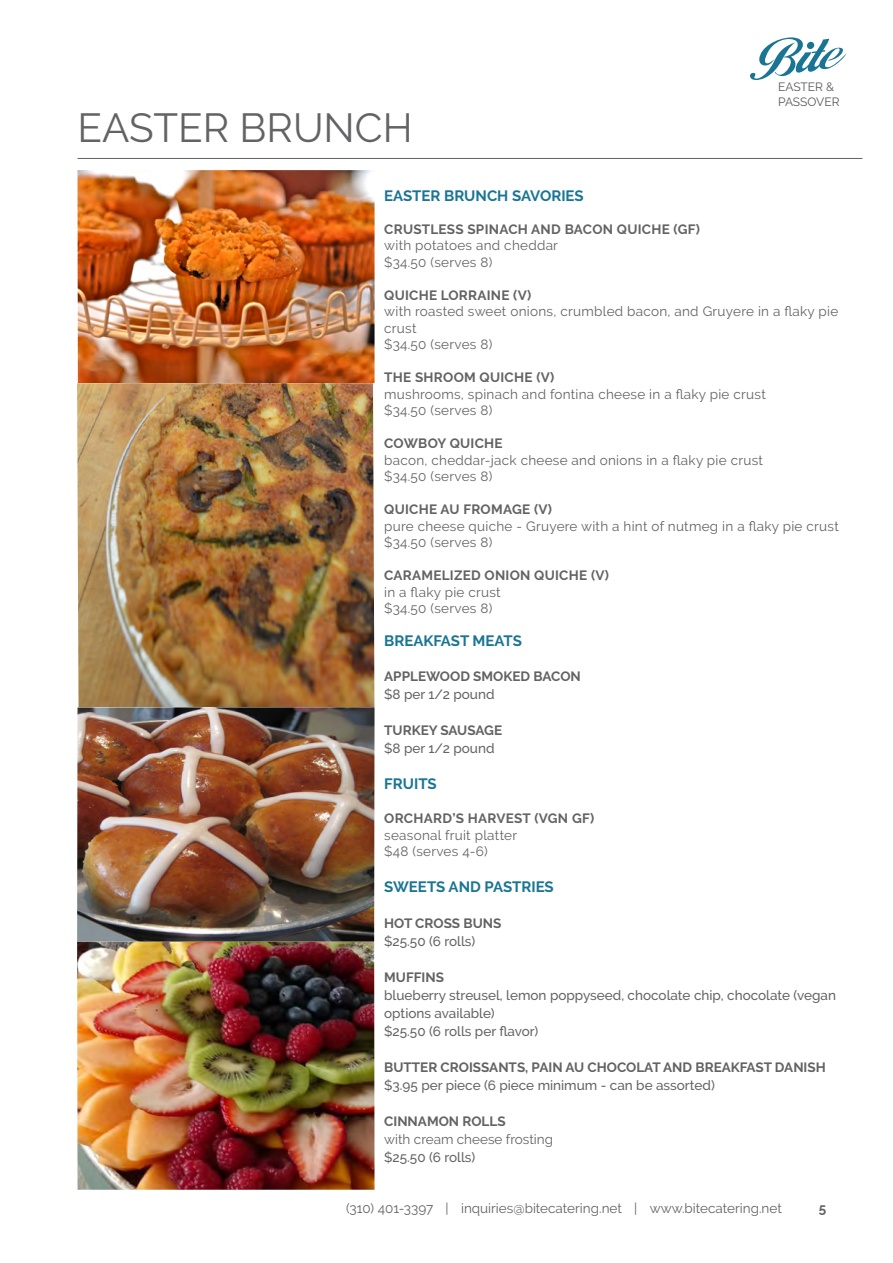
<style>
.page{position:relative;width:893px;height:1263px;background:#fff}
.page>*{position:absolute;margin:0;border:0;box-sizing:border-box;transform-origin:0 0}
.t1{font:40.5px "Raleway";color:#636366}
.t2{font:700 15px "Raleway";color:#1a7594}
.t3{font:13.5px/16.5px "Raleway";letter-spacing:.02em;color:#636366}
.t4{font:500 13.5px/18px "Raleway";color:#636366}
.t5{font:700 13.5px "Raleway";letter-spacing:.02em;color:#636366}
.t6{font:700 13.5px "Raleway";color:#636366}
.t7{font:13.5px "Raleway";color:#636366}
.t8{font:12px/14.4px "Raleway";color:#57585a}
</style>
<div class="page">
<svg style="left:750px;top:37px;width:97px;height:43px"></svg>
<div style="left:807px;top:42px;width:7px;height:7px;background:#1a7594;border-radius:50%"></div>
<hr style="left:78px;top:158px;width:784px;height:1px;background:#636366">
<img style="left:77px;top:170px;width:298px;height:1020px">
<h1 class="t1" style="left:78px;top:104px;width:337px">EASTER BRUNCH</h1>
<p class="t8" style="left:778px;top:80px;width:63px">EASTER &amp;<br>PASSOVER</p>
<p class="t2" style="left:384px;top:187px;width:201px">EASTER BRUNCH SAVORIES</p>
<p class="t5" style="left:384px;top:221px;width:317px">CRUSTLESS SPINACH AND BACON QUICHE (GF)</p>
<p class="t3" style="left:384px;top:237px;width:175px">with potatoes and cheddar $34.50 (serves 8)</p>
<p class="t5" style="left:384px;top:287px;width:149px">QUICHE LORRAINE (V)</p>
<p class="t3" style="left:384px;top:303px;width:456px">with roasted sweet onions, crumbled bacon, and Gruyere in a flaky pie crust<br>$34.50 (serves 8)</p>
<p class="t5" style="left:384px;top:370px;width:172px">THE SHROOM QUICHE (V)</p>
<p class="t3" style="left:384px;top:386px;width:383px">mushrooms, spinach and fontina cheese in a flaky pie crust $34.50 (serves 8)</p>
<p class="t5" style="left:384px;top:436px;width:120px">COWBOY QUICHE</p>
<p class="t3" style="left:384px;top:452px;width:380px">bacon, cheddar-jack cheese and onions in a flaky pie crust $34.50 (serves 8)</p>
<p class="t5" style="left:384px;top:502px;width:169px">QUICHE AU FROMAGE (V)</p>
<p class="t3" style="left:384px;top:518px;width:456px">pure cheese quiche - Gruyere with a hint of nutmeg in a flaky pie crust $34.50 (serves 8)</p>
<p class="t5" style="left:384px;top:568px;width:226px">CARAMELIZED ONION QUICHE (V)</p>
<p class="t3" style="left:384px;top:584px;width:118px">in a flaky pie crust $34.50 (serves 8)</p>
<p class="t2" style="left:384px;top:632px;width:139px">BREAKFAST MEATS</p>
<p class="t6" style="left:384px;top:668px;width:198px">APPLEWOOD SMOKED BACON</p>
<p class="t4" style="left:384px;top:685px;width:112px">$8 per 1/2 pound</p>
<p class="t6" style="left:384px;top:722px;width:119px">TURKEY SAUSAGE</p>
<p class="t4" style="left:384px;top:739px;width:112px">$8 per 1/2 pound</p>
<p class="t2" style="left:384px;top:775px;width:54px">FRUITS</p>
<p class="t5" style="left:384px;top:811px;width:212px">ORCHARD’S HARVEST (VGN GF)</p>
<p class="t3" style="left:384px;top:827px;width:135px">seasonal fruit platter $48 (serves 4-6)</p>
<p class="t2" style="left:384px;top:878px;width:171px">SWEETS AND PASTRIES</p>
<p class="t6" style="left:384px;top:916px;width:119px">HOT CROSS BUNS</p>
<p class="t4" style="left:384px;top:932px;width:93px">$25.50 (6 rolls)</p>
<p class="t6" style="left:384px;top:970px;width:61px">MUFFINS</p>
<p class="t4" style="left:384px;top:986px;width:453px">blueberry streusel, lemon poppyseed, chocolate chip, chocolate (vegan options available)<br>$25.50 (6 rolls per flavor)</p>
<p class="t6" style="left:384px;top:1060px;width:443px">BUTTER CROISSANTS, PAIN AU CHOCOLAT AND BREAKFAST DANISH</p>
<p class="t4" style="left:384px;top:1076px;width:332px">$3.95 per piece (6 piece minimum - can be assorted)</p>
<p class="t6" style="left:384px;top:1114px;width:123px">CINNAMON ROLLS</p>
<p class="t7" style="left:384px;top:1132px;width:170px">with cream cheese frosting</p>
<p class="t4" style="left:384px;top:1148px;width:93px">$25.50 (6 rolls)</p>
<p class="t7" style="left:346px;top:1200px;width:437px">(310) 401-3397 | inquiries@bitecatering.net | www.bitecatering.net</p>
<p class="t6" style="left:819px;top:1200px;width:9px">5</p>
</div>
